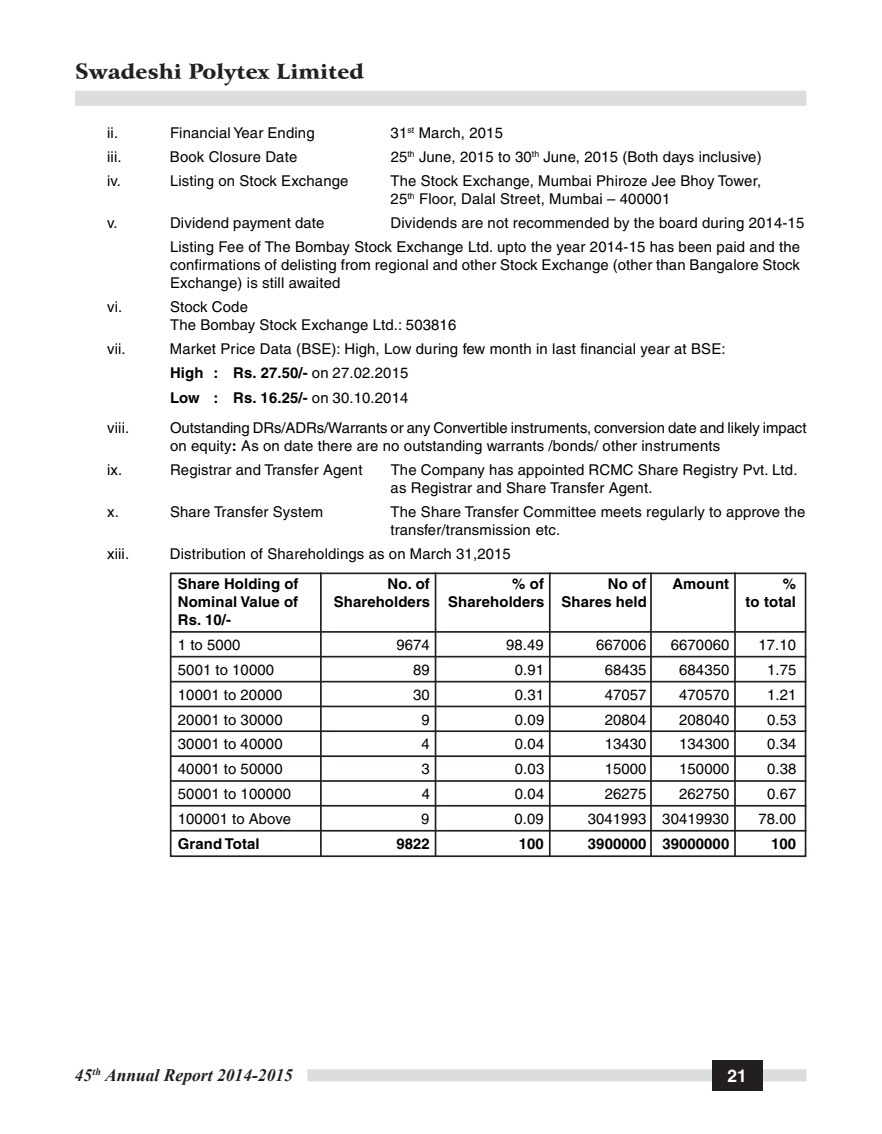
<style>
.page{position:relative;width:882px;height:1134px;background:#fff}
.page>*{position:absolute;margin:0;border:0;box-sizing:border-box;transform-origin:0 0}
.t1{font:21px "Arrus Blk BT";color:#231f20}
.t2{font:italic 700 17.5px "Times New Roman";color:#231f20}
.t3{font:700 17.5px "Helvetica";color:#fff}
.t4{font:14.88px/17.8px "Helvetica";letter-spacing:.01em;color:#000}
.t5{font:700 14.88px "Helvetica";letter-spacing:.01em;color:#000}
.s1{font-weight:700}
</style>
<div class="page">
<div style="left:75px;top:91px;width:731px;height:15px;background:#dcdddf"></div>
<div style="left:307px;top:1069px;width:499px;height:12px;background:#dcdddf"></div>
<div style="left:713px;top:1060px;width:50px;height:30px;background:#231f20"></div>
<hr style="left:170px;top:631px;width:636px;height:2px;background:#231f20">
<hr style="left:170px;top:656px;width:636px;height:2px;background:#231f20">
<hr style="left:170px;top:681px;width:636px;height:1px;background:#231f20">
<hr style="left:170px;top:706px;width:636px;height:1px;background:#231f20">
<hr style="left:170px;top:730px;width:636px;height:2px;background:#231f20">
<hr style="left:170px;top:755px;width:636px;height:2px;background:#231f20">
<hr style="left:170px;top:780px;width:636px;height:2px;background:#231f20">
<hr style="left:170px;top:805px;width:636px;height:2px;background:#231f20">
<hr style="left:170px;top:830px;width:636px;height:2px;background:#231f20">
<div style="left:170px;top:573px;width:636px;height:284px;border:2px solid #231f20"></div>
<hr style="left:320px;top:572px;width:2px;height:285px;background:#231f20">
<hr style="left:435px;top:572px;width:1px;height:285px;background:#231f20">
<hr style="left:549px;top:572px;width:2px;height:285px;background:#231f20">
<hr style="left:650px;top:572px;width:2px;height:285px;background:#231f20">
<hr style="left:734px;top:572px;width:2px;height:285px;background:#231f20">
<h1 class="t1" style="left:75px;top:58px;width:290px">Swadeshi Polytex Limited</h1>
<p class="t4" style="left:107px;top:125px;width:13px">ii.</p>
<p class="t4" style="left:170px;top:125px;width:146px">Financial Year Ending</p>
<p class="t4" style="left:391px;top:125px;width:114px">31<sup>st</sup> March, 2015</p>
<p class="t4" style="left:107px;top:149px;width:16px">iii.</p>
<p class="t4" style="left:170px;top:149px;width:129px">Book Closure Date</p>
<p class="t4" style="left:391px;top:149px;width:372px">25<sup>th</sup> June, 2015 to 30<sup>th</sup> June, 2015 (Both days inclusive)</p>
<p class="t4" style="left:107px;top:174px;width:15px">iv.</p>
<p class="t4" style="left:170px;top:174px;width:180px">Listing on Stock Exchange</p>
<p class="t4" style="left:391px;top:174px;width:372px">The Stock Exchange, Mumbai Phiroze Jee Bhoy Tower,<br>25<sup>th</sup> Floor, Dalal Street, Mumbai – 400001</p>
<p class="t4" style="left:107px;top:216px;width:12px">v.</p>
<p class="t4" style="left:170px;top:216px;width:156px">Dividend payment date</p>
<p class="t4" style="left:170px;top:212px;width:636px;line-height:24.2px;text-align:right">Dividends are not recommended by the board during 2014-15<br>Listing Fee of The Bombay Stock Exchange Ltd. upto the year 2014-15 has been paid and the</p>
<p class="t4" style="left:170px;top:258px;width:631px">confirmations of delisting from regional and other Stock Exchange (other than Bangalore Stock<br>Exchange) is still awaited</p>
<p class="t4" style="left:107px;top:300px;width:17px">vi.</p>
<p class="t4" style="left:170px;top:300px;width:288px">Stock Code<br>The Bombay Stock Exchange Ltd.: 503816</p>
<p class="t4" style="left:107px;top:342px;width:20px">vii.</p>
<p class="t4" style="left:170px;top:338px;width:557px;line-height:24.2px">Market Price Data (BSE): High, Low during few month in last financial year at BSE:<br><span class="s1">High : Rs. 27.50/-</span> on 27.02.2015<br><span class="s1">Low : Rs. 16.25/-</span> on 30.10.2014</p>
<p class="t4" style="left:107px;top:420px;width:24px">viii.</p>
<p class="t4" style="left:170px;top:420px;width:638px">Outstanding DRs/ADRs/Warrants or any Convertible instruments, conversion date and likely impact on equity<span class="s1">:</span> As on date there are no outstanding warrants /bonds/ other instruments</p>
<p class="t4" style="left:107px;top:462px;width:17px">ix.</p>
<p class="t4" style="left:170px;top:462px;width:194px">Registrar and Transfer Agent</p>
<p class="t4" style="left:391px;top:462px;width:408px">The Company has appointed RCMC Share Registry Pvt. Ltd. as Registrar and Share Transfer Agent.</p>
<p class="t4" style="left:107px;top:504px;width:13px">x.</p>
<p class="t4" style="left:170px;top:504px;width:155px">Share Transfer System</p>
<p class="t4" style="left:391px;top:504px;width:416px">The Share Transfer Committee meets regularly to approve the transfer/transmission etc.</p>
<p class="t4" style="left:107px;top:546px;width:24px">xiii.</p>
<p class="t4" style="left:170px;top:546px;width:342px">Distribution of Shareholdings as on March 31,2015</p>
<p class="t5" style="left:178px;top:579px;width:122px">Share Holding of</p>
<p class="t5" style="left:388px;top:579px;width:44px">No. of</p>
<p class="t5" style="left:512px;top:579px;width:33px">% of</p>
<p class="t5" style="left:608px;top:579px;width:40px">No of</p>
<p class="t5" style="left:672px;top:579px;width:58px">Amount</p>
<p class="t5" style="left:783px;top:579px;width:15px">%</p>
<p class="t5" style="left:178px;top:597px;width:122px">Nominal Value of</p>
<p class="t5" style="left:334px;top:597px;width:314px">Shareholders Shareholders Shares held</p>
<p class="t5" style="left:745px;top:597px;width:52px">to total</p>
<p class="t5" style="left:178px;top:614px;width:55px">Rs. 10/-</p>
<p class="t4" style="left:178px;top:637px;width:64px">1 to 5000</p>
<p class="t4" style="left:396px;top:637px;width:35px">9674</p>
<p class="t4" style="left:506px;top:637px;width:39px">98.49</p>
<p class="t4" style="left:596px;top:637px;width:52px">667006</p>
<p class="t4" style="left:671px;top:637px;width:60px">6670060</p>
<p class="t4" style="left:759px;top:637px;width:39px">17.10</p>
<p class="t4" style="left:178px;top:662px;width:98px">5001 to 10000</p>
<p class="t4" style="left:413px;top:662px;width:18px">89</p>
<p class="t4" style="left:515px;top:662px;width:31px">0.91</p>
<p class="t4" style="left:605px;top:662px;width:43px">68435</p>
<p class="t4" style="left:679px;top:662px;width:52px">684350</p>
<p class="t4" style="left:767px;top:662px;width:31px">1.75</p>
<p class="t4" style="left:178px;top:687px;width:106px">10001 to 20000</p>
<p class="t4" style="left:413px;top:687px;width:18px">30</p>
<p class="t4" style="left:515px;top:687px;width:31px">0.31</p>
<p class="t4" style="left:605px;top:687px;width:43px">47057</p>
<p class="t4" style="left:679px;top:687px;width:52px">470570</p>
<p class="t4" style="left:767px;top:687px;width:31px">1.21</p>
<p class="t4" style="left:178px;top:712px;width:106px">20001 to 30000</p>
<p class="t4" style="left:422px;top:712px;width:10px">9</p>
<p class="t4" style="left:515px;top:712px;width:31px">0.09</p>
<p class="t4" style="left:605px;top:712px;width:43px">20804</p>
<p class="t4" style="left:679px;top:712px;width:52px">208040</p>
<p class="t4" style="left:767px;top:712px;width:31px">0.53</p>
<p class="t4" style="left:178px;top:737px;width:106px">30001 to 40000</p>
<p class="t4" style="left:422px;top:737px;width:10px">4</p>
<p class="t4" style="left:515px;top:737px;width:31px">0.04</p>
<p class="t4" style="left:605px;top:737px;width:43px">13430</p>
<p class="t4" style="left:679px;top:737px;width:52px">134300</p>
<p class="t4" style="left:767px;top:737px;width:31px">0.34</p>
<p class="t4" style="left:178px;top:762px;width:106px">40001 to 50000</p>
<p class="t4" style="left:422px;top:762px;width:10px">3</p>
<p class="t4" style="left:515px;top:762px;width:31px">0.03</p>
<p class="t4" style="left:605px;top:762px;width:43px">15000</p>
<p class="t4" style="left:679px;top:762px;width:52px">150000</p>
<p class="t4" style="left:767px;top:762px;width:31px">0.38</p>
<p class="t4" style="left:178px;top:786px;width:115px">50001 to 100000</p>
<p class="t4" style="left:422px;top:786px;width:10px">4</p>
<p class="t4" style="left:515px;top:786px;width:31px">0.04</p>
<p class="t4" style="left:605px;top:786px;width:43px">26275</p>
<p class="t4" style="left:679px;top:786px;width:52px">262750</p>
<p class="t4" style="left:767px;top:786px;width:31px">0.67</p>
<p class="t4" style="left:178px;top:811px;width:115px">100001 to Above</p>
<p class="t4" style="left:421px;top:811px;width:10px">9</p>
<p class="t4" style="left:515px;top:811px;width:31px">0.09</p>
<p class="t4" style="left:588px;top:811px;width:143px">3041993 30419930</p>
<p class="t4" style="left:758px;top:811px;width:39px">78.00</p>
<p class="t5" style="left:178px;top:838px;width:83px">Grand Total</p>
<p class="t5" style="left:396px;top:838px;width:35px">9822</p>
<p class="t5" style="left:519px;top:838px;width:27px">100</p>
<p class="t5" style="left:588px;top:838px;width:143px">3900000 39000000</p>
<p class="t5" style="left:771px;top:838px;width:27px">100</p>
<p class="t2" style="left:75px;top:1065px;width:219px">45<sup>th</sup> Annual Report 2014-2015</p>
<p class="t3" style="left:727px;top:1069px;width:21px">21</p>
</div>
